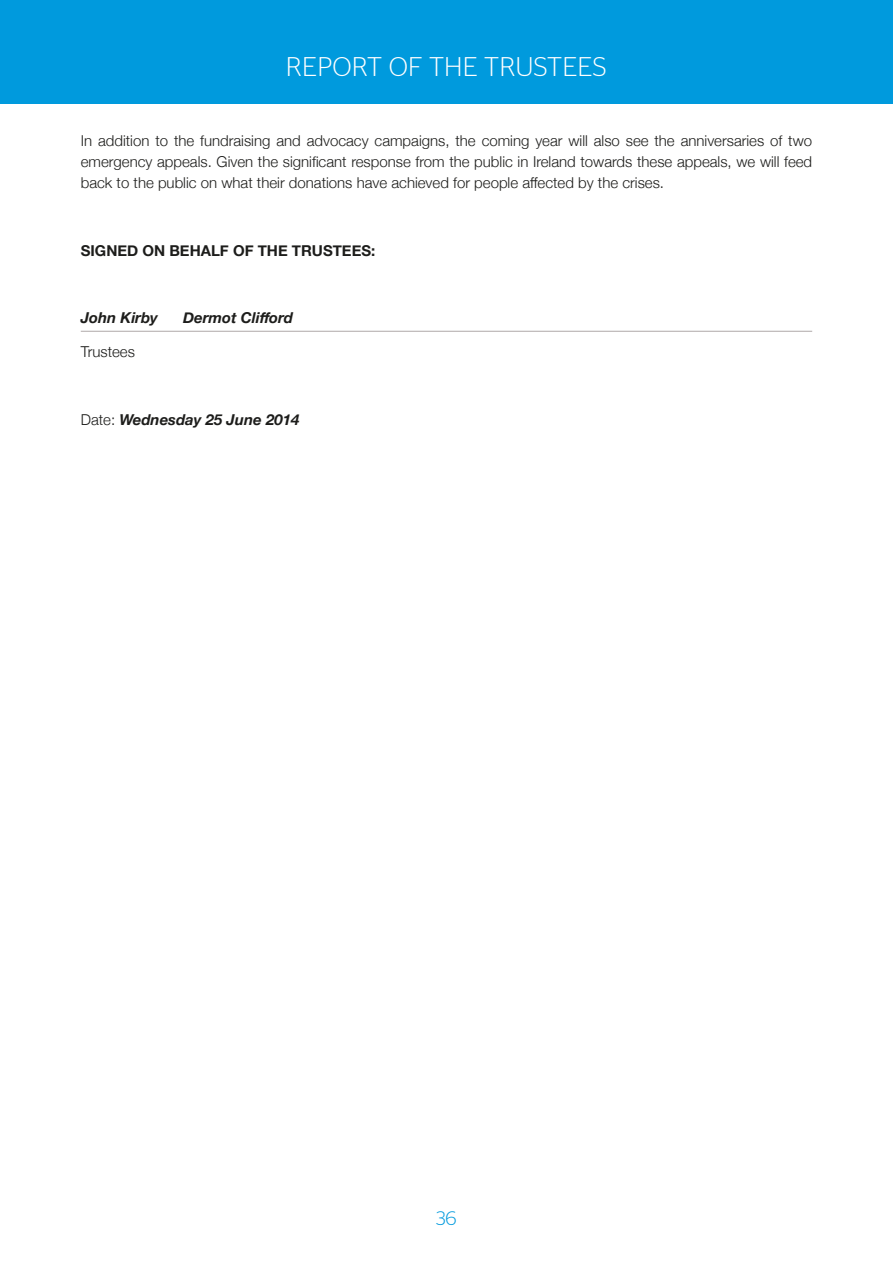
<style>
.page{position:relative;width:893px;height:1263px;background:#fff}
.page>*{position:absolute;margin:0;border:0;box-sizing:border-box;transform-origin:0 0}
.t1{font:300 27px "Stag Sans";letter-spacing:.01em;color:#fff}
.t2{font:300 19.5px "Stag Sans";color:#009add}
.t3{font:300 15px/21px "Helvetica Neue";color:#1d1d1b;text-align:justify}
.t4{font:italic 700 15px "Helvetica Neue";color:#1d1d1b}
.t5{font:700 15px "Helvetica Neue";color:#1d1d1b}
.s1{font-weight:300;font-style:normal}
</style>
<div class="page">
<div style="left:0;top:0;width:893px;height:104px;background:#009add"></div>
<hr style="left:81px;top:331px;width:731px;height:1px;background:#afa8a8">
<h1 class="t1" style="left:286px;top:51px;width:322px">REPORT OF THE TRUSTEES</h1>
<p class="t3" style="left:81px;top:130px;width:733px">In addition to the fundraising and advocacy campaigns, the coming year will also see the anniversaries of two emergency appeals. Given the significant response from the public in Ireland towards these appeals, we will feed back to the public on what their donations have achieved for people affected by the crises.</p>
<p class="t5" style="left:81px;top:239px;width:296px">SIGNED ON BEHALF OF THE TRUSTEES:</p>
<p class="t4" style="left:81px;top:306px;width:79px">John Kirby</p>
<p class="t4" style="left:183px;top:306px;width:111px">Dermot Clifford</p>
<p class="t3" style="left:81px;top:340px;width:56px">Trustees</p>
<p class="t4" style="left:81px;top:407px;width:220px"><span class="s1">Date:</span> Wednesday 25 June 2014</p>
<h2 class="t2" style="left:436px;top:1207px;width:22px">36</h2>
</div>
